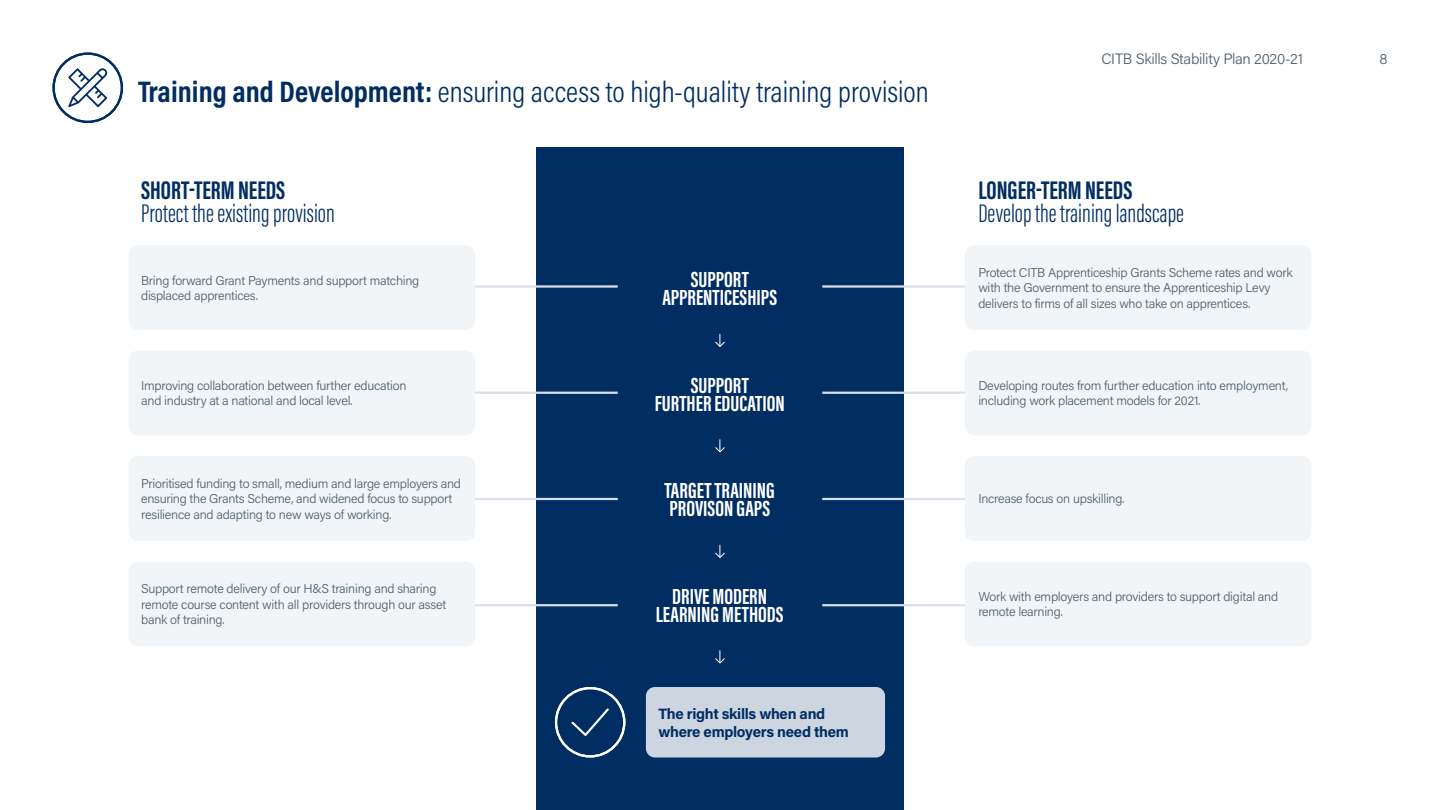
<style>
.page{position:relative;width:1440px;height:810px;background:#fff}
.page>*{position:absolute;margin:0;border:0;box-sizing:border-box;transform-origin:0 0}
.t1{font:300 30px "Acumin Pro Cond";color:#002d62}
.t2{font:300 26.25px "Acumin Pro Extra Cond";color:#002d62}
.t3{font:700 26.25px "Acumin Pro Extra Cond";color:#002d62}
.t4{font:700 22.5px/18px "Acumin Pro Extra Cond";color:#fff;text-align:center}
.t5{font:700 15px/18px "Acumin Pro";letter-spacing:-.02em;color:#002d62}
.t6{font:300 15px "Acumin Pro";letter-spacing:-.02em;color:#4d5d68}
.t7{font:300 12.75px/15.3px "Acumin Pro";letter-spacing:-.02em;color:#4d5d68}
.s1{font-weight:700}
</style>
<div class="page">
<div style="left:536px;top:147px;width:368px;height:663px;background:#002d62"></div>
<svg style="left:715px;top:334px;width:10px;height:13px"></svg>
<svg style="left:715px;top:439px;width:10px;height:14px"></svg>
<svg style="left:715px;top:545px;width:10px;height:13px"></svg>
<svg style="left:715px;top:650px;width:10px;height:14px"></svg>
<svg style="left:555px;top:687px;width:70px;height:71px"></svg>
<hr style="left:822px;top:285px;width:397px;height:3px;background:#d9dfe8">
<hr style="left:221px;top:285px;width:397px;height:3px;background:#d9dfe8">
<hr style="left:822px;top:392px;width:397px;height:2px;background:#d9dfe8">
<hr style="left:221px;top:392px;width:397px;height:2px;background:#d9dfe8">
<hr style="left:822px;top:498px;width:397px;height:2px;background:#d9dfe8">
<hr style="left:221px;top:498px;width:397px;height:2px;background:#d9dfe8">
<hr style="left:822px;top:604px;width:397px;height:2px;background:#d9dfe8">
<hr style="left:221px;top:604px;width:397px;height:2px;background:#d9dfe8">
<div style="left:129px;top:245px;width:346px;height:85px;background:#f2f5f7;border-radius:9px"></div>
<div style="left:965px;top:245px;width:346px;height:85px;background:#f2f5f7;border-radius:9px"></div>
<div style="left:129px;top:351px;width:346px;height:84px;background:#f2f5f7;border-radius:9px"></div>
<div style="left:965px;top:351px;width:346px;height:84px;background:#f2f5f7;border-radius:9px"></div>
<div style="left:129px;top:456px;width:346px;height:85px;background:#f2f5f7;border-radius:9px"></div>
<div style="left:965px;top:456px;width:346px;height:85px;background:#f2f5f7;border-radius:9px"></div>
<div style="left:129px;top:562px;width:346px;height:84px;background:#f2f5f7;border-radius:9px"></div>
<div style="left:965px;top:562px;width:346px;height:84px;background:#f2f5f7;border-radius:9px"></div>
<svg style="left:53px;top:52px;width:70px;height:71px"></svg>
<div style="left:646px;top:687px;width:239px;height:71px;background:#ccd5e0;border-radius:9px"></div>
<h1 class="t1" style="left:138px;top:72px;width:792px"><span class="s1">Training and Development:</span> ensuring access to high-quality training provision</h1>
<h2 class="t3" style="left:141px;top:174px;width:146px">SHORT-TERM NEEDS</h2>
<h2 class="t2" style="left:141px;top:197px;width:195px">Protect the existing provision</h2>
<p class="t7" style="left:141px;top:272px;width:280px">Bring forward Grant Payments and support matching displaced apprentices.</p>
<h3 class="t4" style="left:662px;top:270px;width:116px">SUPPORT<br>APPRENTICESHIPS</h3>
<p class="t7" style="left:141px;top:378px;width:267px">Improving collaboration between further education and industry at a national and local level.</p>
<h3 class="t4" style="left:655px;top:376px;width:132px">SUPPORT<br>FURTHER EDUCATION</h3>
<p class="t7" style="left:141px;top:475px;width:321px">Prioritised funding to small, medium and large employers and ensuring the Grants Scheme, and widened focus to support resilience and adapting to new ways of working.</p>
<h3 class="t4" style="left:665px;top:481px;width:112px;text-align:left">TARGET TRAINING<br>PROVISON GAPS</h3>
<p class="t6" style="left:1101px;top:48px;width:203px">CITB Skills Stability Plan 2020-21</p>
<p class="t6" style="left:1379px;top:48px;width:10px">8</p>
<h2 class="t3" style="left:978px;top:174px;width:156px">LONGER-TERM NEEDS</h2>
<h2 class="t2" style="left:978px;top:197px;width:207px">Develop the training landscape</h2>
<p class="t7" style="left:978px;top:264px;width:316px">Protect CITB Apprenticeship Grants Scheme rates and work with the Government to ensure the Apprenticeship Levy delivers to firms of all sizes who take on apprentices.</p>
<p class="t7" style="left:978px;top:378px;width:311px">Developing routes from further education into employment, including work placement models for 2021.</p>
<p class="t7" style="left:978px;top:491px;width:148px">Increase focus on upskilling.</p>
<p class="t7" style="left:141px;top:581px;width:307px">Support remote delivery of our H&amp;S training and sharing remote course content with all providers through our asset bank of training.</p>
<p class="t7" style="left:978px;top:589px;width:301px">Work with employers and providers to support digital and remote learning.</p>
<h3 class="t4" style="left:656px;top:587px;width:129px">DRIVE MODERN<br>LEARNING METHODS</h3>
<p class="t5" style="left:658px;top:704px;width:192px">The right skills when and where employers need them</p>
</div>
